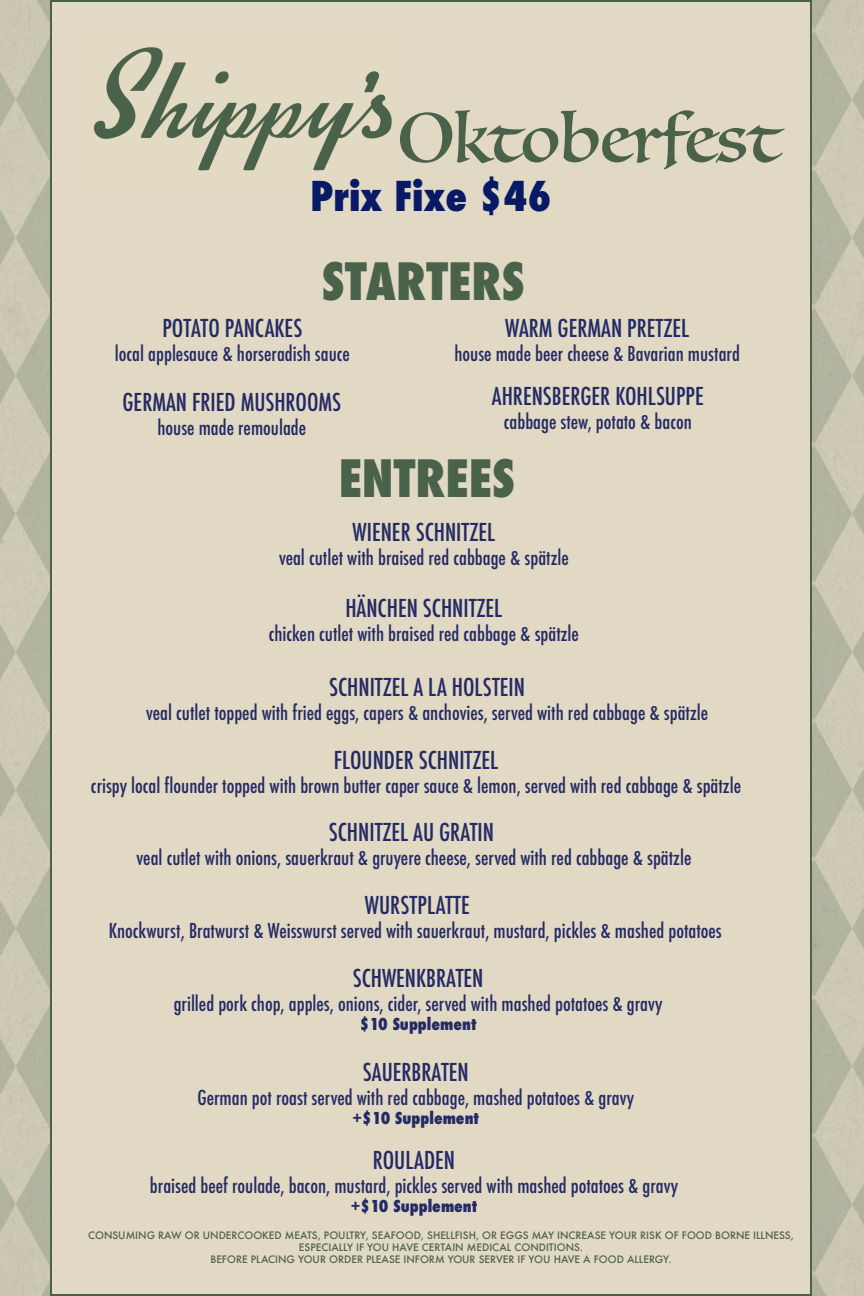
<style>
.page{position:relative;width:864px;height:1296px;background:#fff}
.page>*{position:absolute;margin:0;border:0;box-sizing:border-box;transform-origin:0 0}
.t1{font:68px "Luminari";color:#4a624a}
.t2{font:800 condensed 50px "Futura";color:#4a624a}
.t3{font:800 condensed 40px "Futura";color:#081a66}
.t4{font:500 condensed 24px "Futura";color:#242a65}
.t5{font:500 condensed 20px "Futura";color:#242a65}
.t6{font:500 condensed 20px "Futura";color:#242a64}
.t7{font:800 condensed 16px "Futura";color:#242a65}
.t8{font:500 10px/12px "Futura";color:#4f614c;text-align:center}
</style>
<div class="page">
<img style="left:0;top:0;width:864px;height:1296px">
<div style="left:50px;top:0;width:762px;height:1296px;background:#e1d9c3"></div>
<img style="left:78px;top:36px;width:328px;height:148px">
<h1 class="t1" style="left:398px;top:80px;width:383px">Oktoberfest</h1>
<h3 class="t3" style="left:311px;top:169px;width:242px">Prix Fixe $46</h3>
<h2 class="t2" style="left:322px;top:247px;width:204px">STARTERS</h2>
<p class="t4" style="left:162px;top:313px;width:141px">POTATO PANCAKES</p>
<p class="t5" style="left:115px;top:341px;width:237px">local applesauce &amp; horseradish sauce</p>
<p class="t4" style="left:122px;top:386px;width:220px">GERMAN FRIED MUSHROOMS</p>
<p class="t5" style="left:157px;top:414px;width:150px">house made remoulade</p>
<p class="t4" style="left:505px;top:312px;width:185px">WARM GERMAN PRETZEL</p>
<p class="t5" style="left:454px;top:340px;width:287px">house made beer cheese &amp; Bavarian mustard</p>
<p class="t4" style="left:492px;top:381px;width:213px">AHRENSBERGER KOHLSUPPE</p>
<p class="t5" style="left:504px;top:409px;width:190px">cabbage stew, potato &amp; bacon</p>
<h2 class="t2" style="left:339px;top:445px;width:178px">ENTREES</h2>
<p class="t4" style="left:353px;top:517px;width:144px">WIENER SCHNITZEL</p>
<p class="t5" style="left:279px;top:545px;width:291px">veal cutlet with braised red cabbage &amp; spätzle</p>
<p class="t4" style="left:345px;top:593px;width:158px">HÄNCHEN SCHNITZEL</p>
<p class="t5" style="left:269px;top:621px;width:312px">chicken cutlet with braised red cabbage &amp; spätzle</p>
<p class="t4" style="left:329px;top:672px;width:197px">SCHNITZEL A LA HOLSTEIN</p>
<p class="t5" style="left:146px;top:700px;width:564px">veal cutlet topped with fried eggs, capers &amp; anchovies, served with red cabbage &amp; spätzle</p>
<p class="t4" style="left:334px;top:745px;width:166px">FLOUNDER SCHNITZEL</p>
<p class="t5" style="left:91px;top:773px;width:652px">crispy local flounder topped with brown butter caper sauce &amp; lemon, served with red cabbage &amp; spätzle</p>
<p class="t4" style="left:329px;top:817px;width:167px">SCHNITZEL AU GRATIN</p>
<p class="t5" style="left:137px;top:845px;width:556px">veal cutlet with onions, sauerkraut &amp; gruyere cheese, served with red cabbage &amp; spätzle</p>
<p class="t4" style="left:365px;top:890px;width:106px">WURSTPLATTE</p>
<p class="t6" style="left:109px;top:918px;width:615px">Knockwurst, Bratwurst &amp; Weisswurst served with sauerkraut, mustard, pickles &amp; mashed potatoes</p>
<p class="t4" style="left:353px;top:963px;width:132px">SCHWENKBRATEN</p>
<p class="t5" style="left:174px;top:991px;width:490px">grilled pork chop, apples, onions, cider, served with mashed potatoes &amp; gravy</p>
<p class="t7" style="left:360px;top:1014px;width:118px">$10 Supplement</p>
<p class="t4" style="left:363px;top:1057px;width:108px">SAUERBRATEN</p>
<p class="t5" style="left:197px;top:1085px;width:438px">German pot roast served with red cabbage, mashed potatoes &amp; gravy</p>
<p class="t7" style="left:353px;top:1107px;width:128px">+$10 Supplement</p>
<p class="t4" style="left:373px;top:1145px;width:84px">ROULADEN</p>
<p class="t5" style="left:150px;top:1173px;width:530px">braised beef roulade, bacon, mustard, pickles served with mashed potatoes &amp; gravy</p>
<p class="t7" style="left:351px;top:1196px;width:128px">+$10 Supplement</p>
<p class="t8" style="left:88px;top:1229px;width:707px">CONSUMING RAW OR UNDERCOOKED MEATS, POULTRY, SEAFOOD, SHELLFISH, OR EGGS MAY INCREASE YOUR RISK OF FOOD BORNE ILLNESS,<br>ESPECIALLY IF YOU HAVE CERTAIN MEDICAL CONDITIONS.<br>BEFORE PLACING YOUR ORDER PLEASE INFORM YOUR SERVER IF YOU HAVE A FOOD ALLERGY.</p>
</div>
